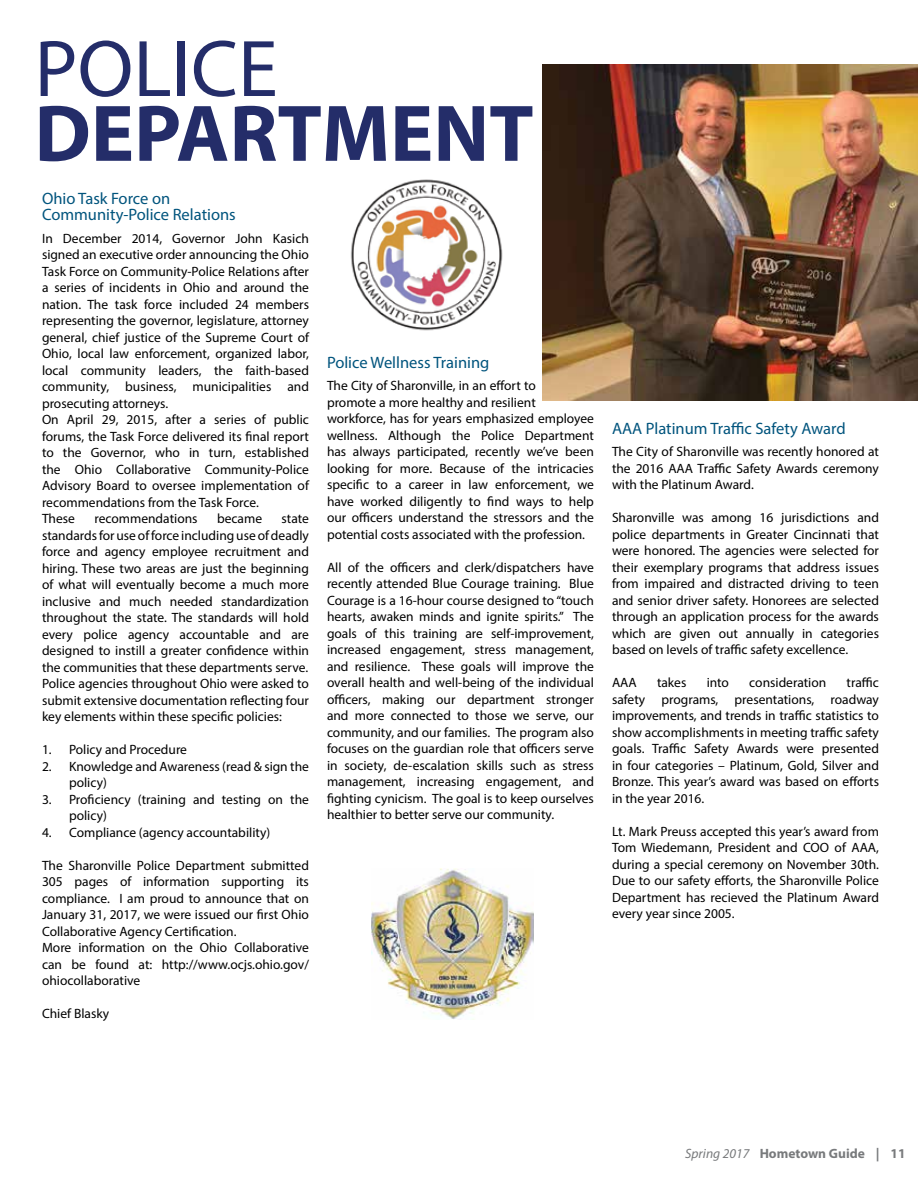
<style>
.page{position:relative;width:918px;height:1188px;background:#fff}
.page>*{position:absolute;margin:0;border:0;box-sizing:border-box;transform-origin:0 0}
.t1{font:700 81px "Myriad Pro";color:#242d69}
.t2{font:81px "Myriad Pro";color:#242d69}
.t3{font:16.5px/16.5px "Myriad Pro";color:#00547d}
.t4{font:13.5px/16.5px "Myriad Pro";color:#000;text-align:justify}
.t5{font:700 13.5px "Myriad Pro";color:#787a7c}
.s1{font-weight:400;font-style:italic}
</style>
<div class="page">
<img style="left:542px;top:65px;width:376px;height:335px">
<img style="left:351px;top:179px;width:152px;height:152px">
<img style="left:371px;top:868px;width:162px;height:152px">
<h1 class="t2" style="left:34px;top:19px;width:245px">POLICE</h1>
<h1 class="t1" style="left:34px;top:81px;width:501px">DEPARTMENT</h1>
<p class="t3" style="left:42px;top:190px;width:195px">Ohio Task Force on<br>Community-Police Relations</p>
<p class="t4" style="left:42px;top:230px;width:269px;text-align:left">In December 2014, Governor John Kasich signed an executive order announcing the Ohio Task Force on Community-Police Relations after a series of incidents in Ohio and around the nation. The task force included 24 members representing the governor, legislature, attorney general, chief justice of the Supreme Court of Ohio, local law enforcement, organized labor, local community leaders, the faith-based community, business, municipalities and prosecuting attorneys.<br>On April 29, 2015, after a series of public forums, the Task Force delivered its final report to the Governor, who in turn, established the Ohio Collaborative Community-Police Advisory Board to oversee implementation of recommendations from the Task Force.<br>These</p>
<p class="t4" style="left:94px;top:510px;width:105px">recommendations</p>
<p class="t4" style="left:217px;top:510px;width:47px">became</p>
<p class="t4" style="left:42px;top:510px;width:269px;text-indent:240px">state standards for use of force including use of deadly force and agency employee recruitment and hiring. These two areas are just the beginning of what will eventually become a much more inclusive and much needed standardization throughout the state. The standards will hold every police agency accountable and are designed to instill a greater confidence within the communities that these departments serve.<br>Police agencies throughout Ohio were asked to submit extensive documentation reflecting four key elements within these specific policies:</p>
<p class="t4" style="left:42px;top:741px;width:147px">1. Policy and Procedure</p>
<p class="t4" style="left:69px;top:758px;width:241px;text-indent:-27px">2. Knowledge and Awareness (read &amp; sign the policy)</p>
<p class="t4" style="left:69px;top:791px;width:242px;text-indent:-27px">3. Proficiency (training and testing on the policy)</p>
<p class="t4" style="left:42px;top:824px;width:230px">4. Compliance (agency accountability)</p>
<p class="t4" style="left:42px;top:857px;width:269px;text-align:left">The Sharonville Police Department submitted 305 pages of information supporting its compliance. I am proud to announce that on January 31, 2017, we were issued our first Ohio Collaborative Agency Certification.<br>More information on the Ohio Collaborative can be found at: http://www.ocjs.ohio.gov/ ohiocollaborative</p>
<p class="t4" style="left:42px;top:1005px;width:69px">Chief Blasky</p>
<p class="t3" style="left:327px;top:354px;width:164px">Police Wellness Training</p>
<p class="t4" style="left:327px;top:377px;width:269px;text-align:left">The City of Sharonville, in an effort to<br>promote a more healthy and resilient workforce, has for years emphasized employee wellness. Although the Police Department has always participated, recently we’ve been looking for more. Because of the intricacies specific to a career in law enforcement, we have worked diligently to find ways to help our officers understand the stressors and the potential costs associated with the profession.</p>
<p class="t4" style="left:327px;top:559px;width:269px">All of the officers and clerk/dispatchers have recently attended Blue Courage training. Blue Courage is a 16-hour course designed to “touch hearts, awaken minds and ignite spirits.” The goals of this training are self-improvement, increased engagement, stress management, and resilience. These goals will improve the overall health and well-being of the individual officers, making our department stronger and more connected to those we serve, our community, and our families. The program also focuses on the guardian role that officers serve in society, de-escalation skills such as stress management, increasing engagement, and fighting cynicism. The goal is to keep ourselves healthier to better serve our community.</p>
<p class="t3" style="left:612px;top:420px;width:235px">AAA Platinum Traffic Safety Award</p>
<p class="t4" style="left:612px;top:443px;width:269px">The City of Sharonville was recently honored at the 2016 AAA Traffic Safety Awards ceremony with the Platinum Award.</p>
<p class="t4" style="left:612px;top:509px;width:269px">Sharonville was among 16 jurisdictions and police departments in Greater Cincinnati that were honored. The agencies were selected for their exemplary programs that address issues from impaired and distracted driving to teen and senior driver safety. Honorees are selected through an application process for the awards which are given out annually in categories based on levels of traffic safety excellence.</p>
<p class="t4" style="left:612px;top:674px;width:26px">AAA</p>
<p class="t4" style="left:657px;top:674px;width:31px">takes</p>
<p class="t4" style="left:707px;top:674px;width:24px">into</p>
<p class="t4" style="left:749px;top:674px;width:79px">consideration</p>
<p class="t4" style="left:612px;top:674px;width:269px;text-indent:235px">traffic safety programs, presentations, roadway improvements, and trends in traffic statistics to show accomplishments in meeting traffic safety goals. Traffic Safety Awards were presented in four categories – Platinum, Gold, Silver and Bronze. This year’s award was based on efforts in the year 2016.</p>
<p class="t4" style="left:612px;top:823px;width:269px">Lt. Mark Preuss accepted this year’s award from Tom Wiedemann, President and COO of AAA, during a special ceremony on November 30th.<br>Due to our safety efforts, the Sharonville Police Department has recieved the Platinum Award every year since 2005.</p>
<p class="t5" style="left:685px;top:1144px;width:222px"><span class="s1">Spring 2017</span> Hometown Guide | 11</p>
</div>
